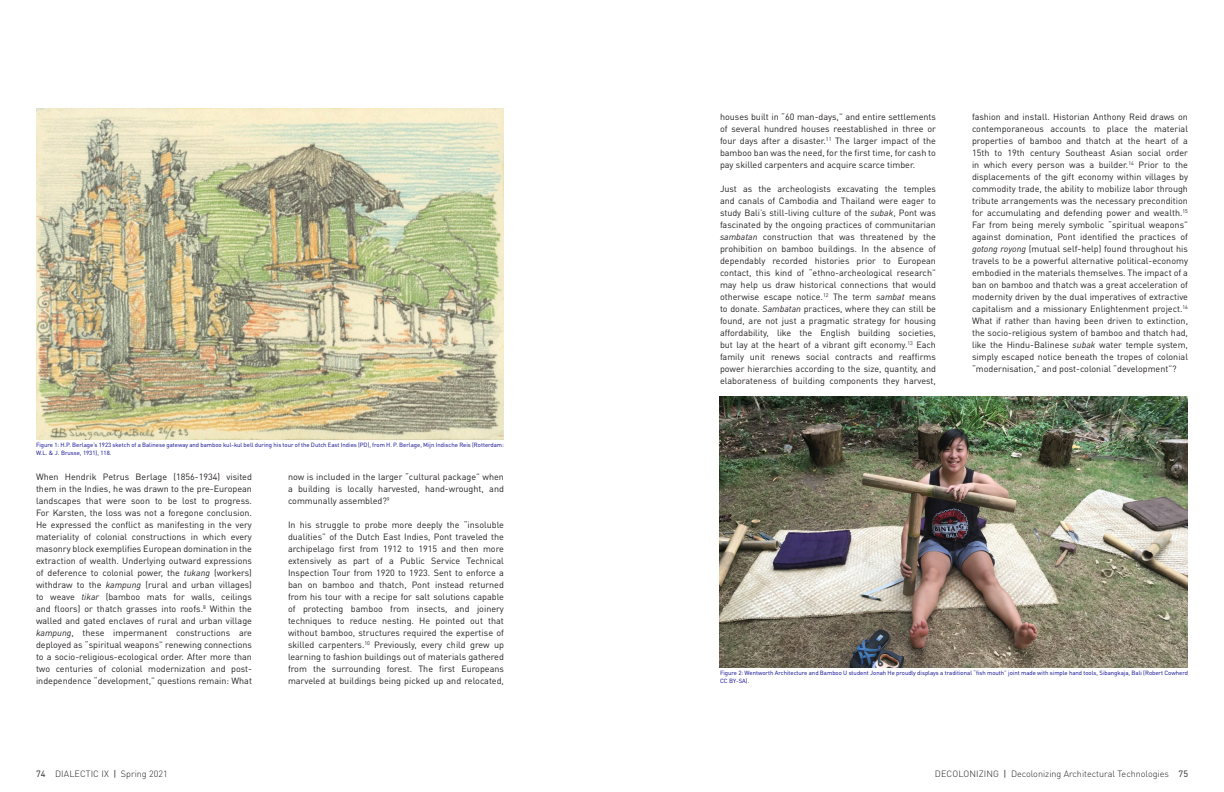
<style>
.page{position:relative;width:1224px;height:792px;background:#fff}
.page>*{position:absolute;margin:0;border:0;box-sizing:border-box;transform-origin:0 0}
.Abstract_Body{font:9px/12px "DINOT";color:#231f20;text-align:justify}
.t1{font:300 9px "DINOT";color:#231f20}
.t2{font:6px/8px "DINOT";color:#06038d}
.s1{font-family:"DIN Pro";font-style:italic}
.s2{font-weight:400}
</style>
<div class="page">
<img style="left:36px;top:108px;width:468px;height:332px">
<img style="left:720px;top:396px;width:468px;height:271px">
<p class="t2" style="left:36px;top:441px;width:470px">Figure 1: H.P. Berlage’s 1923 sketch of a Balinese gateway and bamboo kul-kul bell during his tour of the Dutch East Indies (PD), from H. P. Berlage, Mijn Indische Reis (Rotterdam:<br>W.L. &amp; J. Brusse, 1931), 118.</p>
<p class="Abstract_Body" style="left:36px;top:470px;width:218px">When Hendrik Petrus Berlage (1856-1934) visited them in the Indies, he was drawn to the pre-European landscapes that were soon to be lost to progress.<br>For Karsten, the loss was not a foregone conclusion.<br>He expressed the conflict as manifesting in the very materiality of colonial constructions in which every masonry block exemplifies European domination in the extraction of wealth. Underlying outward expressions of deference to colonial power, the <span class="s1">tukang</span> (workers) withdraw to the <span class="s1">kampung</span> (rural and urban villages) to weave <span class="s1">tikar</span> (bamboo mats for walls, ceilings and floors) or thatch grasses into roofs.<sup>8</sup> Within the walled and gated enclaves of rural and urban village <span class="s1">kampung</span>, these impermanent constructions are deployed as “spiritual weapons” renewing connections to a socio-religious-ecological order. After more than two centuries of colonial modernization and post&shy;independence “development,” questions remain: What</p>
<p class="Abstract_Body" style="left:288px;top:470px;width:218px">now is included in the larger “cultural package” when a building is locally harvested, hand-wrought, and communally assembled?<sup>9</sup></p>
<p class="Abstract_Body" style="left:288px;top:518px;width:218px">In his struggle to probe more deeply the “insoluble dualities” of the Dutch East Indies, Pont traveled the archipelago first from 1912 to 1915 and then more extensively as part of a Public Service Technical Inspection Tour from 1920 to 1923. Sent to enforce a ban on bamboo and thatch, Pont instead returned from his tour with a recipe for salt solutions capable of protecting bamboo from insects, and joinery techniques to reduce nesting. He pointed out that without bamboo, structures required the expertise of skilled carpenters.<sup>10</sup> Previously, every child grew up learning to fashion buildings out of materials gathered from the surrounding forest. The first Europeans marveled at buildings being picked up and relocated,</p>
<p class="Abstract_Body" style="left:720px;top:110px;width:218px">houses built in “60 man-days,” and entire settlements of several hundred houses reestablished in three or four days after a disaster.<sup>11</sup> The larger impact of the bamboo ban was the need, for the first time, for cash to pay skilled carpenters and acquire scarce timber.</p>
<p class="Abstract_Body" style="left:720px;top:182px;width:218px">Just as the archeologists excavating the temples and canals of Cambodia and Thailand were eager to study Bali’s still-living culture of the <span class="s1">subak</span>, Pont was fascinated by the ongoing practices of communitarian <span class="s1">sambatan</span> construction that was threatened by the prohibition on bamboo buildings. In the absence of dependably recorded histories prior to European contact, this kind of “ethno-archeological research” may help us draw historical connections that would otherwise escape notice.<sup>12</sup> The term <span class="s1">sambat</span> means to donate. <span class="s1">Sambatan</span> practices, where they can still be found, are not just a pragmatic strategy for housing affordability, like the English building societies, but lay at the heart of a vibrant gift economy.<sup>13</sup> Each family unit renews social contracts and reaffirms power hierarchies according to the size, quantity, and elaborateness of building components they harvest,</p>
<p class="Abstract_Body" style="left:972px;top:110px;width:218px">fashion and install. Historian Anthony Reid draws on contemporaneous accounts to place the material properties of bamboo and thatch at the heart of a 15th to 19th century Southeast Asian social order in which every person was a builder.<sup>14</sup> Prior to the displacements of the gift economy within villages by commodity trade, the ability to mobilize labor through tribute arrangements was the necessary precondition for accumulating and defending power and wealth.<sup>15<br></sup>Far from being merely symbolic “spiritual weapons” against domination, Pont identified the practices of <span class="s1">gotong royong</span> (mutual self-help) found throughout his travels to be a powerful alternative political-economy embodied in the materials themselves. The impact of a ban on bamboo and thatch was a great acceleration of modernity driven by the dual imperatives of extractive capitalism and a missionary Enlightenment project.<sup>16<br></sup>What if rather than having been driven to extinction, the socio-religious system of bamboo and thatch had, like the Hindu-Balinese <span class="s1">subak</span> water temple system, simply escaped notice beneath the tropes of colonial “modernisation,” and post-colonial “development”?</p>
<p class="t2" style="left:720px;top:668px;width:469px">Figure 2: Wentworth Architecture and Bamboo U student Jonah He proudly displays a traditional “fish mouth” joint made with simple hand tools, Sibangkaja, Bali (Robert Cowherd<br>CC BY-SA).</p>
<p class="t1" style="left:36px;top:767px;width:133px"><span class="s2">74</span> DIALECTIC IX <span class="s2">|</span> Spring 2021</p>
<p class="t1" style="left:935px;top:767px;width:255px">DECOLONIZING <span class="s2">|</span> Decolonizing Architectural Technologies <span class="s2">75</span></p>
</div>
